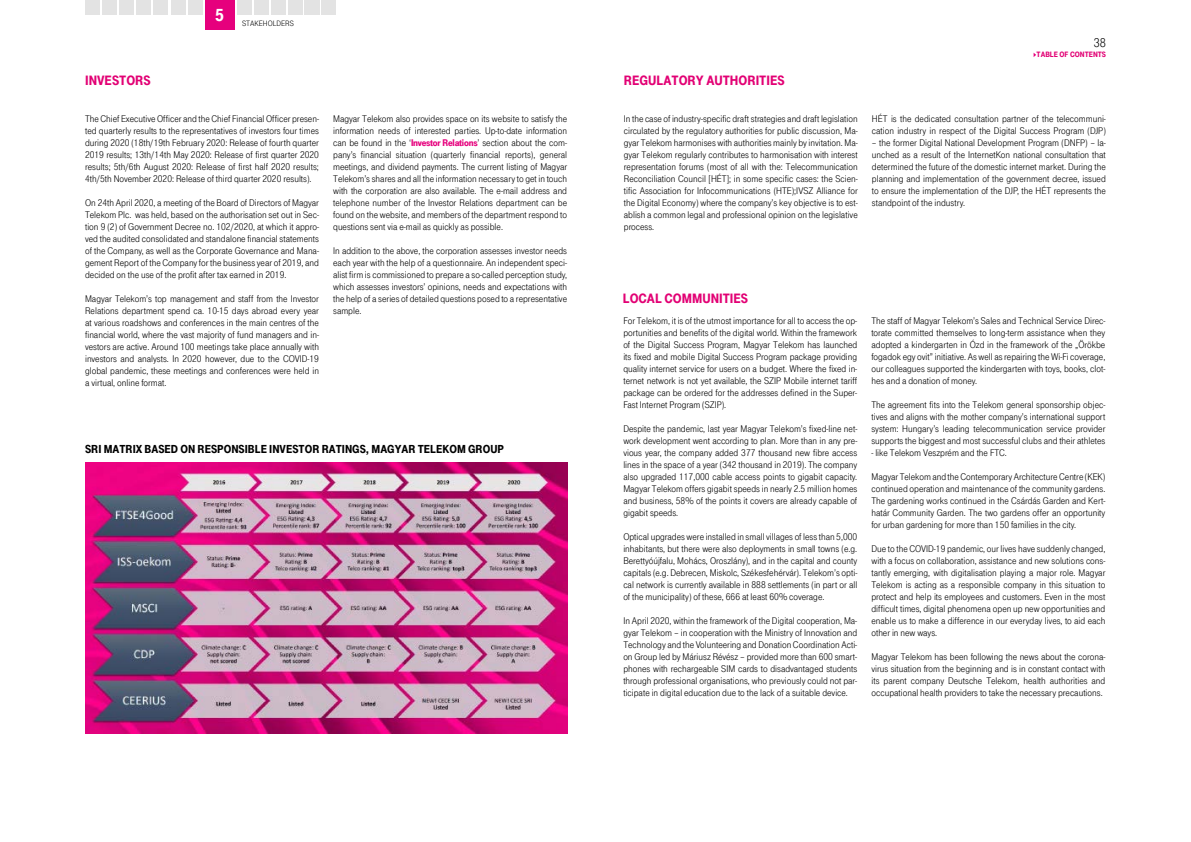
<style>
.page{position:relative;width:1191px;height:842px;background:#fff}
.page>*{position:absolute;margin:0;border:0;box-sizing:border-box;transform-origin:0 0}
.t1{font:900 18px "Tele Grotesk Headline";color:#fff}
.t2{font:900 14px "Tele Grotesk Headline";color:#e20074}
.t3{font:13px "Tele Grotesk Headline";color:#000}
.t4{font:900 12px "Tele Grotesk Headline";color:#000}
.t5{font:10px/12px "Tele Grotesk Nor Regular";color:#000;text-align:justify}
.t6{font:900 8px "Tele Grotesk Headline";color:#e20074}
.t7{font:8px "Tele Grotesk Headline";color:#000}
.s1{font-family:"Tele Grotesk Ult Regular";color:#e6007d}
</style>
<div class="page">
<div style="left:205px;top:0;width:29px;height:30px;background:#e6007d"></div>
<div style="left:136px;top:0;width:15px;height:15px;background:#e3e3e3"></div>
<div style="left:153px;top:0;width:15px;height:15px;background:#e3e3e3"></div>
<div style="left:171px;top:0;width:14px;height:15px;background:#e3e3e3"></div>
<div style="left:188px;top:0;width:14px;height:15px;background:#e3e3e3"></div>
<div style="left:237px;top:0;width:14px;height:15px;background:#e3e3e3"></div>
<div style="left:254px;top:0;width:15px;height:15px;background:#e3e3e3"></div>
<div style="left:271px;top:0;width:15px;height:15px;background:#e3e3e3"></div>
<div style="left:288px;top:0;width:15px;height:15px;background:#e3e3e3"></div>
<div style="left:304px;top:0;width:15px;height:15px;background:#e3e3e3"></div>
<div style="left:119px;top:0;width:15px;height:15px;background:#e3e3e3"></div>
<div style="left:102px;top:0;width:15px;height:15px;background:#e3e3e3"></div>
<div style="left:85px;top:0;width:15px;height:15px;background:#e3e3e3"></div>
<div style="left:321px;top:0;width:15px;height:15px;background:#e3e3e3"></div>
<img style="left:85px;top:462px;width:482px;height:271px">
<h1 class="t1" style="left:215px;top:5px;width:10px">5</h1>
<p class="t7" style="left:242px;top:19px;width:53px">STAKEHOLDERS</p>
<h2 class="t2" style="left:85px;top:73px;width:29px">INVESTORS</h2>
<p class="t5" style="left:85px;top:112px;width:235px">The Chief Executive Officer and the Chief Financial Officer presen&shy;ted quarterly results to the representatives of investors four times during 2020 (18th/19th February 2020: Release of fourth quarter 2019 results; 13th/14th May 2020: Release of first quarter 2020 results; 5th/6th August 2020: Release of first half 2020 results; 4th/5th November 2020: Release of third quarter 2020 results).</p>
<p class="t5" style="left:85px;top:196px;width:235px">On 24th April 2020, a meeting of the Board of Directors of Magyar Telekom Plc. was held, based on the authorisation set out in Sec&shy;tion 9 (2) of Government Decree no. 102/2020, at which it appro&shy;ved the audited consolidated and standalone financial statements of the Company, as well as the Corporate Governance and Mana&shy;gement Report of the Company for the business year of 2019, and decided on the use of the profit after tax earned in 2019.</p>
<p class="t5" style="left:85px;top:292px;width:235px">Magyar Telekom’s top management and staff from the Investor Relations department spend ca. 10-15 days abroad every year at various roadshows and conferences in the main centres of the financial world, where the vast majority of fund managers and in&shy;vestors are active. Around 100 meetings take place annually with investors and analysts. In 2020 however, due to the COVID-19 global pandemic, these meetings and conferences were held in a virtual, online format.</p>
<p class="t5" style="left:333px;top:112px;width:235px">Magyar Telekom also provides space on its website to satisfy the information needs of interested parties. Up-to-date information can be found in the ‘<span class="s1">Investor Relations</span>’ section about the com&shy;pany’s financial situation (quarterly financial reports), general meetings, and dividend payments. The current listing of Magyar Telekom’s shares and all the information necessary to get in touch with the corporation are also available. The e-mail address and telephone number of the Investor Relations department can be found on the website, and members of the department respond to questions sent via e-mail as quickly as possible.</p>
<p class="t5" style="left:333px;top:244px;width:235px">In addition to the above, the corporation assesses investor needs each year with the help of a questionnaire. An independent speci&shy;alist firm is commissioned to prepare a so-called perception study, which assesses investors’ opinions, needs and expectations with the help of a series of detailed questions posed to a representative sample.</p>
<p class="t4" style="left:85px;top:442px;width:420px">SRI MATRIX BASED ON RESPONSIBLE INVESTOR RATINGS, MAGYAR TELEKOM GROUP</p>
<h3 class="t3" style="left:1093px;top:35px;width:14px">38</h3>
<h2 class="t2" style="left:624px;top:73px;width:34px">REGULATORY</h2>
<h2 class="t2" style="left:706px;top:73px;width:40px">AUTHORITIES</h2>
<p class="t6" style="left:1036px;top:50px;width:71px">TABLE OF CONTENTS</p>
<p class="t5" style="left:624px;top:112px;width:235px">In the case of industry-specific draft strategies and draft legislation circulated by the regulatory authorities for public discussion, Ma&shy;gyar Telekom harmonises with authorities mainly by invitation. Ma&shy;gyar Telekom regularly contributes to harmonisation with interest representation forums (most of all with the: Telecommunication Reconciliation Council [HÉT]; in some specific cases: the Scien&shy;tific Association for Infocommunications (HTE);IVSZ Alliance for the Digital Economy) where the company’s key objective is to est&shy;ablish a common legal and professional opinion on the legislative process.</p>
<p class="t5" style="left:872px;top:112px;width:235px">HÉT is the dedicated consultation partner of the telecommuni&shy;cation industry in respect of the Digital Success Program (DJP)</p>
<p class="t5" style="left:872px;top:136px;width:235px">– the former Digital National Development Program (DNFP) – la&shy;unched as a result of the InternetKon national consultation that determined the future of the domestic internet market. During the planning and implementation of the government decree, issued to ensure the implementation of the DJP, the HÉT represents the standpoint of the industry.</p>
<h2 class="t2" style="left:623px;top:291px;width:87px">LOCAL COMMUNITIES</h2>
<p class="t5" style="left:623px;top:315px;width:235px">For Telekom, it is of the utmost importance for all to access the op&shy;portunities and benefits of the digital world. Within the framework of the Digital Success Program, Magyar Telekom has launched its fixed and mobile Digital Success Program package providing quality internet service for users on a budget. Where the fixed in&shy;ternet network is not yet available, the SZIP Mobile internet tariff package can be ordered for the addresses defined in the Super-Fast Internet Program (SZIP).</p>
<p class="t5" style="left:623px;top:423px;width:235px">Despite the pandemic, last year Magyar Telekom’s fixed-line net&shy;work development went according to plan. More than in any pre&shy;vious year, the company added 377 thousand new fibre access lines in the space of a year (342 thousand in 2019). The company also upgraded 117,000 cable access points to gigabit capacity.<br>Magyar Telekom offers gigabit speeds in nearly 2.5 million homes and business, 58% of the points it covers are already capable of gigabit speeds.</p>
<p class="t5" style="left:623px;top:531px;width:235px">Optical upgrades were installed in small villages of less than 5,000 inhabitants, but there were also deployments in small towns (e.g.<br>Berettyóújfalu, Mohács, Oroszlány), and in the capital and county capitals (e.g. Debrecen, Miskolc, Székesfehérvár). Telekom’s opti&shy;cal network is currently available in 888 settlements (in part or all of the municipality) of these, 666 at least 60% coverage.</p>
<p class="t5" style="left:623px;top:615px;width:235px">In April 2020, within the framework of the Digital cooperation, Ma&shy;gyar Telekom – in cooperation with the Ministry of Innovation and Technology and the Volunteering and Donation Coordination Acti&shy;on Group led by Máriusz Révész – provided more than 600 smart&shy;phones with rechargeable SIM cards to disadvantaged students through professional organisations, who previously could not par&shy;ticipate in digital education due to the lack of a suitable device.</p>
<p class="t5" style="left:871px;top:315px;width:235px">The staff of Magyar Telekom’s Sales and Technical Service Direc&shy;torate committed themselves to long-term assistance when they adopted a kindergarten in Ózd in the framework of the „Örökbe fogadok egy ovit” initiative. As well as repairing the Wi-Fi coverage, our colleagues supported the kindergarten with toys, books, clot&shy;hes and a donation of money.</p>
<p class="t5" style="left:871px;top:399px;width:235px">The agreement fits into the Telekom general sponsorship objec&shy;tives and aligns with the mother company’s international support system: Hungary’s leading telecommunication service provider supports the biggest and most successful clubs and their athletes</p>
<p class="t5" style="left:871px;top:447px;width:137px">- like Telekom Veszprém and the FTC.</p>
<p class="t5" style="left:871px;top:471px;width:235px">Magyar Telekom and the Contemporary Architecture Centre (KEK) continued operation and maintenance of the community gardens.<br>The gardening works continued in the Csárdás Garden and Kert&shy;határ Community Garden. The two gardens offer an opportunity for urban gardening for more than 150 families in the city.</p>
<p class="t5" style="left:871px;top:543px;width:235px">Due to the COVID-19 pandemic, our lives have suddenly changed, with a focus on collaboration, assistance and new solutions cons&shy;tantly emerging, with digitalisation playing a major role. Magyar Telekom is acting as a responsible company in this situation to protect and help its employees and customers. Even in the most difficult times, digital phenomena open up new opportunities and enable us to make a difference in our everyday lives, to aid each other in new ways.</p>
<p class="t5" style="left:871px;top:651px;width:235px">Magyar Telekom has been following the news about the corona&shy;virus situation from the beginning and is in constant contact with its parent company Deutsche Telekom, health authorities and occupational health providers to take the necessary precautions.</p>
</div>
